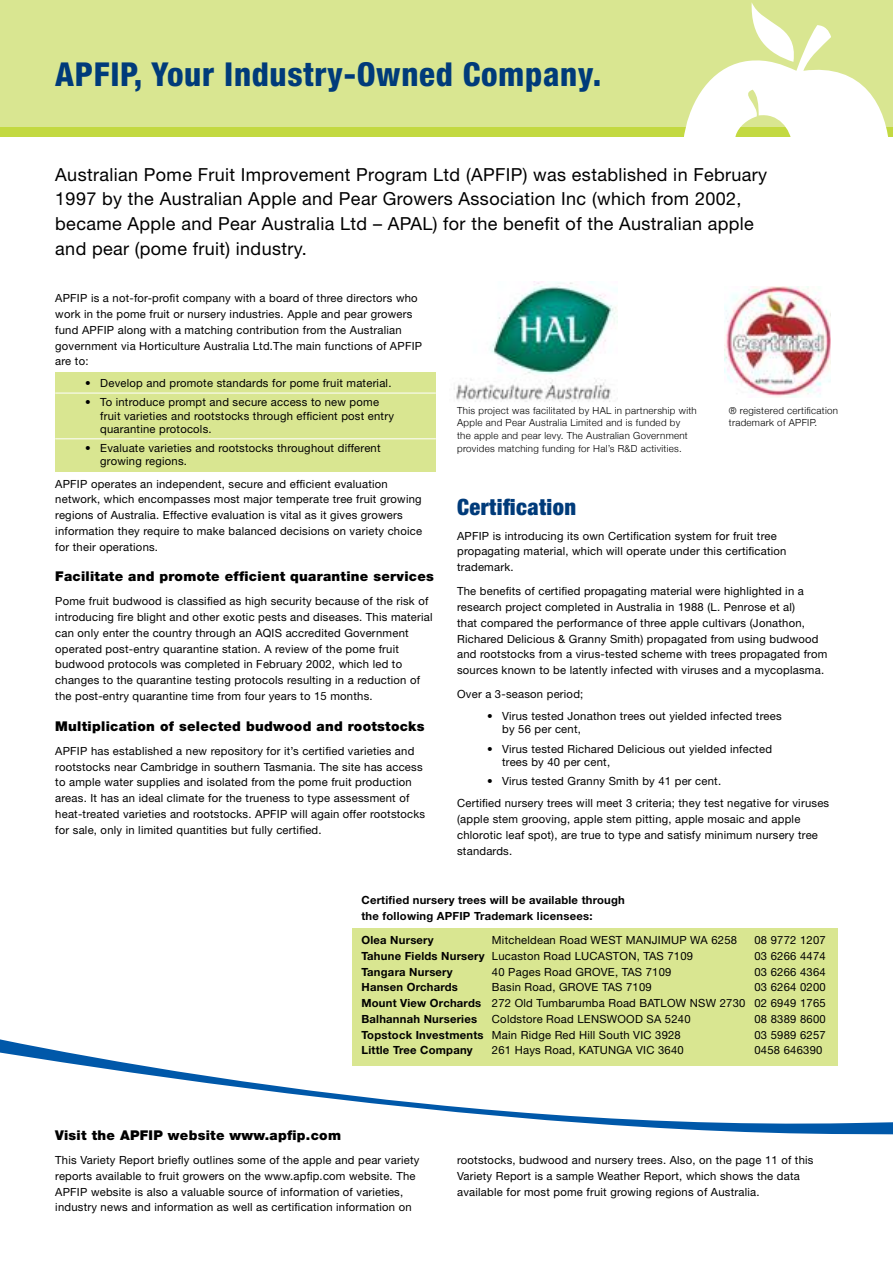
<style>
.page{position:relative;width:893px;height:1263px;background:#fff}
.page>*{position:absolute;margin:0;border:0;box-sizing:border-box;transform-origin:0 0}
.t1{font:800 condensed 33px "Helvetica Neue";letter-spacing:.02em;color:#003b7a}
.t2{font:900 condensed 22.5px "Helvetica Neue";letter-spacing:.02em;color:#003b7a}
.t3{font:18px/24.8px "Helvetica Neue";letter-spacing:.02em;color:#000}
.t4{font:900 13.5px "Helvetica Neue CE";letter-spacing:.02em;color:#000}
.t5{font:11.25px/15.8px "Helvetica Neue";letter-spacing:.02em;color:#000}
.t6{font:700 11.25px/15.8px "Helvetica Neue";letter-spacing:.02em;color:#000}
.t7{font:300 9.75px/12.8px "Helvetica Neue";letter-spacing:.03em;color:#000}
.s1{font-weight:700}
</style>
<div class="page">
<div style="left:0;top:0;width:893px;height:137px;background:#c3d941"></div>
<div style="left:0;top:0;width:893px;height:126px;background:#d9e691"></div>
<svg style="left:751px;top:2px;width:25px;height:23px"></svg>
<svg style="left:659px;top:25px;width:233px;height:112px"></svg>
<svg style="left:0;top:1039px;width:893px;height:96px"></svg>
<div style="left:352px;top:928px;width:486px;height:138px;background:#d9e691"></div>
<div style="left:55px;top:372px;width:381px;height:99px;background:#d9e691"></div>
<hr style="left:55px;top:393px;width:381px;height:1px;background:#fff">
<hr style="left:55px;top:438px;width:381px;height:1px;background:#fff">
<img style="left:454px;top:281px;width:164px;height:121px">
<img style="left:725px;top:287px;width:106px;height:110px">
<h1 class="t1" style="left:55px;top:54px;width:547px">APFIP, Your Industry-Owned Company.</h1>
<p class="t3" style="left:55px;top:162px;width:713px">Australian Pome Fruit Improvement Program Ltd (APFIP) was established in February 1997 by the Australian Apple and Pear Growers Association Inc (which from 2002, became Apple and Pear Australia Ltd – APAL) for the benefit of the Australian apple and pear (pome fruit) industry.</p>
<p class="t5" style="left:55px;top:290px;width:368px">APFIP is a not-for-profit company with a board of three directors who work in the pome fruit or nursery industries. Apple and pear growers fund APFIP along with a matching contribution from the Australian government via Horticulture Australia Ltd.The main functions of APFIP are to:</p>
<p class="t5" style="left:85px;top:375px;width:308px">• Develop and promote standards for pome fruit material.</p>
<p class="t5" style="left:100px;top:396px;width:295px;line-height:13.2px;text-indent:-15px">• To introduce prompt and secure access to new pome fruit varieties and rootstocks through effi cient post entry quarantine protocols.</p>
<p class="t5" style="left:100px;top:441px;width:282px;line-height:13.2px;text-indent:-15px">• Evaluate varieties and rootstocks throughout different growing regions.</p>
<p class="t5" style="left:55px;top:475px;width:368px">APFIP operates an independent, secure and efficient evaluation network, which encompasses most major temperate tree fruit growing regions of Australia. Effective evaluation is vital as it gives growers information they require to make balanced decisions on variety choice for their operations.</p>
<p class="t4" style="left:55px;top:568px;width:380px">Facilitate and promote efficient quarantine services</p>
<p class="t5" style="left:55px;top:593px;width:379px">Pome fruit budwood is classified as high security because of the risk of introducing fire blight and other exotic pests and diseases. This material can only enter the country through an AQIS accredited Government operated post-entry quarantine station. A review of the pome fruit budwood protocols was completed in February 2002, which led to changes to the quarantine testing protocols resulting in a reduction of the post-entry quarantine time from four years to 15 months.</p>
<p class="t4" style="left:55px;top:717px;width:371px">Multiplication of selected budwood and rootstocks</p>
<p class="t5" style="left:55px;top:743px;width:371px">APFIP has established a new repository for it’s certified varieties and rootstocks near Cambridge in southern Tasmania. The site has access to ample water supplies and isolated from the pome fruit production areas. It has an ideal climate for the trueness to type assessment of heat-treated varieties and rootstocks. APFIP will again offer rootstocks for sale, only in limited quantities but fully certified.</p>
<p class="t7" style="left:457px;top:403px;width:241px">This project was facilitated by HAL in partnership with Apple and Pear Australia Limited and is funded by<br>the apple and pear levy. The Australian Government provides matching funding for Hal’s R&amp;D activities.</p>
<p class="t7" style="left:729px;top:403px;width:111px">® registered certification trademark of APFIP.</p>
<h2 class="t2" style="left:457px;top:493px;width:121px">Certification</h2>
<p class="t5" style="left:457px;top:528px;width:331px">APFIP is introducing its own Certification system for fruit tree propagating material, which will operate under this certification trademark.</p>
<p class="t5" style="left:457px;top:583px;width:372px">The benefits of certified propagating material were highlighted in a research project completed in Australia in 1988 (L. Penrose et al)<br>that compared the performance of three apple cultivars (Jonathon, Richared Delicious &amp; Granny Smith) propagated from using budwood and rootstocks from a virus-tested scheme with trees propagated from sources known to be latently infected with viruses and a mycoplasma.</p>
<p class="t5" style="left:457px;top:686px;width:128px">Over a 3-season period;</p>
<p class="t5" style="left:502px;top:709px;width:281px;line-height:13.2px;text-indent:-15px">• Virus tested Jonathon trees out yielded infected trees by 56 per cent,</p>
<p class="t5" style="left:502px;top:742px;width:271px;line-height:13.2px;text-indent:-15px">• Virus tested Richared Delicious out yielded infected trees by 40 per cent,</p>
<p class="t5" style="left:457px;top:770px;width:374px;line-height:22.2px;text-indent:30px">• Virus tested Granny Smith by 41 per cent.<br>Certified nursery trees will meet 3 criteria; they test negative for viruses</p>
<p class="t5" style="left:457px;top:811px;width:362px">(apple stem grooving, apple stem pitting, apple mosaic and apple chlorotic leaf spot), are true to type and satisfy minimum nursery tree standards.</p>
<p class="t6" style="left:361px;top:892px;width:265px">Certified nursery trees will be available through the following APFIP Trademark licensees:</p>
<p class="t6" style="left:361px;top:932px;width:74px">Olea Nursery</p>
<p class="t5" style="left:492px;top:932px;width:247px">Mitcheldean Road WEST MANJIMUP WA 6258</p>
<p class="t5" style="left:754px;top:932px;width:73px">08 9772 1207</p>
<p class="t5" style="left:361px;top:948px;width:333px"><span class="s1">Tahune Fields Nursery</span> Lucaston Road LUCASTON, TAS 7109</p>
<p class="t5" style="left:754px;top:948px;width:73px">03 6266 4474</p>
<p class="t6" style="left:361px;top:963px;width:93px">Tangara Nursery</p>
<p class="t5" style="left:492px;top:963px;width:181px">40 Pages Road GROVE, TAS 7109</p>
<p class="t5" style="left:754px;top:963px;width:73px">03 6266 4364</p>
<p class="t6" style="left:361px;top:979px;width:98px">Hansen Orchards</p>
<p class="t5" style="left:492px;top:979px;width:161px">Basin Road, GROVE TAS 7109</p>
<p class="t5" style="left:361px;top:979px;width:466px;text-align:justify;text-indent:393px">03 6264 0200<br><span class="s1">Mount View Orchards</span> 272 Old Tumbarumba Road BATLOW NSW 2730 02 6949 1765<br><span class="s1">Balhannah Nurseries</span></p>
<p class="t5" style="left:492px;top:1011px;width:200px">Coldstore Road LENSWOOD SA 5240</p>
<p class="t5" style="left:754px;top:1011px;width:73px">08 8389 8600</p>
<p class="t5" style="left:361px;top:1026px;width:321px"><span class="s1">Topstock Investments</span> Main Ridge Red Hill South VIC 3928</p>
<p class="t5" style="left:754px;top:1026px;width:73px">03 5989 6257</p>
<p class="t6" style="left:361px;top:1042px;width:113px">Little Tree Company</p>
<p class="t5" style="left:492px;top:1042px;width:193px">261 Hays Road, KATUNGA VIC 3640</p>
<p class="t5" style="left:754px;top:1042px;width:69px">0458 646390</p>
<p class="t4" style="left:55px;top:1126px;width:287px">Visit the APFIP website www.apfip.com</p>
<p class="t5" style="left:55px;top:1152px;width:366px">This Variety Report briefly outlines some of the apple and pear variety reports available to fruit growers on the www.apfip.com website. The APFIP website is also a valuable source of information of varieties, industry news and information as well as certification information on</p>
<p class="t5" style="left:457px;top:1152px;width:358px">rootstocks, budwood and nursery trees. Also, on the page 11 of this<br>Variety Report is a sample Weather Report, which shows the data available for most pome fruit growing regions of Australia.</p>
</div>
